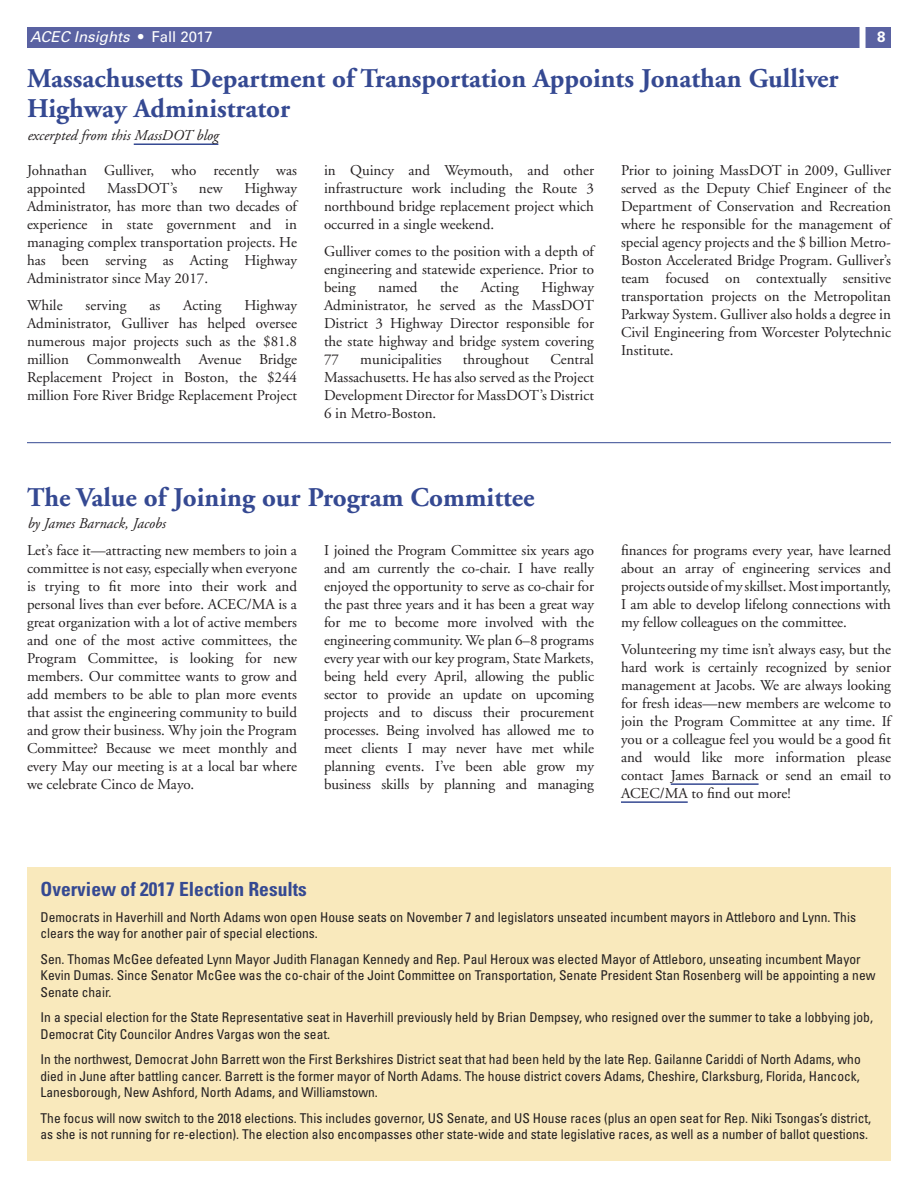
<style>
.page{position:relative;width:918px;height:1188px;background:#fff}
.page>*{position:absolute;margin:0;border:0;box-sizing:border-box;transform-origin:0 0}
._1-Head{font:700 27px/30px "Adobe Garamond";color:#354992}
._3-Subhead{font:700 condensed 19.5px "Univers";color:#354992}
._0-Text{font:15px/18px "Adobe Garamond";color:#231f20;text-align:justify}
._2-Byline{font:italic 15px "Adobe Garamond";color:#231f20}
.t1{font:italic 15px "Univers";color:#fff}
.t2{font:700 15px "Univers";color:#fff}
._7_Sidebar_Univers_C{font:condensed 13.5px/16.5px "Univers";color:#231f20}
.s1{font-style:normal}
</style>
<div class="page">
<div style="left:27px;top:27px;width:864px;height:21px;background:#5a62a2"></div>
<div style="left:860px;top:26px;width:6px;height:23px;background:#fff"></div>
<hr style="left:134px;top:143px;width:84px;height:2px;background:#354992">
<div style="left:27px;top:867px;width:864px;height:294px;background:#f9e9bc"></div>
<hr style="left:671px;top:783px;width:88px;height:2px;background:#354992">
<hr style="left:621px;top:801px;width:67px;height:2px;background:#354992">
<hr style="left:27px;top:442px;width:864px;height:1px;background:#354992">
<p class="t1" style="left:30px;top:28px;width:184px">ACEC Insights <span class="s1">• Fall 2017</span></p>
<p class="t2" style="left:877px;top:28px;width:10px">8</p>
<p class="_1-Head" style="left:27px;top:64px;width:813px">Massachusetts Department of Transportation Appoints Jonathan Gulliver<br>Highway Administrator</p>
<p class="_2-Byline" style="left:27px;top:127px;width:193px">excerpted from this MassDOT blog</p>
<p class="_0-Text" style="left:324px;top:162px;width:271px">in Quincy and Weymouth, and other infrastructure work including the Route 3 northbound bridge replacement project which occurred in a single weekend.</p>
<p class="_0-Text" style="left:324px;top:243px;width:271px">Gulliver comes to the position with a depth of engineering and statewide experience. Prior to being</p>
<p class="_0-Text" style="left:27px;top:162px;width:271px">Johnathan Gulliver, who recently was appointed</p>
<p class="_0-Text" style="left:621px;top:162px;width:272px">Prior to joining MassDOT in 2009, Gulliver served as the Deputy Chief Engineer of the Department of Conservation and Recreation where he responsible for the management of special agency projects and the $ billion Metro-Boston Accelerated Bridge Program. Gulliver’s team focused on contextually sensitive transportation projects on the Metropolitan Parkway System. Gulliver also holds a degree in Civil Engineering from Worcester Polytechnic Institute.</p>
<p class="_0-Text" style="left:27px;top:180px;width:271px;text-indent:217px">Highway Administrator, has more than two decades of experience in state government and in managing complex transportation projects. He has been serving as Acting Highway Administrator since May 2017.</p>
<p class="_0-Text" style="left:27px;top:297px;width:37px">While</p>
<p class="_0-Text" style="left:86px;top:297px;width:42px">serving</p>
<p class="_0-Text" style="left:149px;top:297px;width:12px">as</p>
<p class="_0-Text" style="left:183px;top:297px;width:40px">Acting</p>
<p class="_0-Text" style="left:107px;top:180px;width:72px">MassDOT’s</p>
<p class="_0-Text" style="left:199px;top:180px;width:25px">new</p>
<p class="_0-Text" style="left:324px;top:279px;width:272px;text-indent:217px">Highway Administrator, he served as the MassDOT District 3 Highway Director responsible for the state highway and bridge system covering 77</p>
<p class="_0-Text" style="left:378px;top:279px;width:41px">named</p>
<p class="_0-Text" style="left:440px;top:279px;width:20px">the</p>
<p class="_0-Text" style="left:481px;top:279px;width:40px">Acting</p>
<p class="_0-Text" style="left:27px;top:297px;width:272px;text-indent:217px">Highway Administrator, Gulliver has helped oversee numerous major projects such as the $81.8 million Commonwealth Avenue Bridge Replacement Project in Boston, the $244 million Fore River Bridge Replacement Project</p>
<p class="_0-Text" style="left:324px;top:351px;width:272px;text-indent:226px">Central Massachusetts. He has also served as the Project Development Director for MassDOT’s District 6 in Metro-Boston.</p>
<p class="_0-Text" style="left:360px;top:351px;width:83px">municipalities</p>
<p class="_0-Text" style="left:463px;top:351px;width:68px">throughout</p>
<p class="_1-Head" style="left:27px;top:483px;width:509px">The Value of Joining our Program Committee</p>
<p class="_2-Byline" style="left:27px;top:515px;width:140px">by James Barnack, Jacobs</p>
<p class="_0-Text" style="left:27px;top:541px;width:272px">Let’s face it—attracting new members to join a committee is not easy, especially when everyone is trying to fit more into their work and personal lives than ever before. ACEC/MA is a great organization with a lot of active members and one of the most active committees, the Program Committee, is looking for new members. Our committee wants to grow and add members to be able to plan more events that assist the engineering community to build and grow their business. Why join the Program Committee? Because we meet monthly and every May our meeting is at a local bar where we celebrate Cinco de Mayo.</p>
<p class="_0-Text" style="left:324px;top:541px;width:272px">I joined the Program Committee six years ago and am currently the co-chair. I have really enjoyed the opportunity to serve as co-chair for the past three years and it has been a great way for me to become more involved with the engineering community. We plan 6–8 programs every year with our key program, State Markets, being held every April, allowing the public sector to provide an update on upcoming projects and to discuss their procurement processes. Being involved has allowed me to meet clients I may never have met while planning events. I’ve been able grow my business skills by planning and managing</p>
<p class="_0-Text" style="left:621px;top:541px;width:272px">finances for programs every year, have learned about an array of engineering services and projects outside of my skillset. Most importantly, I am able to develop lifelong connections with my fellow colleagues on the committee.</p>
<p class="_0-Text" style="left:621px;top:640px;width:272px">Volunteering my time isn’t always easy, but the hard work is certainly recognized by senior management at Jacobs. We are always looking for fresh ideas—new members are welcome to join the Program Committee at any time. If you or a colleague feel you would be a good fit and would like more information please contact James Barnack or send an email to ACEC/MA to find out more!</p>
<p class="_3-Subhead" style="left:40px;top:877px;width:268px">Overview of 2017 Election Results</p>
<p class="_7_Sidebar_Univers_C" style="left:40px;top:909px;width:817px">Democrats in Haverhill and North Adams won open House seats on November 7 and legislators unseated incumbent mayors in Attleboro and Lynn. This clears the way for another pair of special elections.</p>
<p class="_7_Sidebar_Univers_C" style="left:40px;top:951px;width:837px">Sen. Thomas McGee defeated Lynn Mayor Judith Flanagan Kennedy and Rep. Paul Heroux was elected Mayor of Attleboro, unseating incumbent Mayor<br>Kevin Dumas. Since Senator McGee was the co-chair of the Joint Committee on Transportation, Senate President Stan Rosenberg will be appointing a new<br>Senate chair.</p>
<p class="_7_Sidebar_Univers_C" style="left:40px;top:1009px;width:834px">In a special election for the State Representative seat in Haverhill previously held by Brian Dempsey, who resigned over the summer to take a lobbying job,<br>Democrat City Councilor Andres Vargas won the seat.</p>
<p class="_7_Sidebar_Univers_C" style="left:40px;top:1051px;width:822px;text-align:justify">In the northwest, Democrat John Barrett won the First Berkshires District seat that had been held by the late Rep. Gailanne Cariddi of North Adams, who died in June after battling cancer. Barrett is the former mayor of North Adams. The house district covers Adams, Cheshire, Clarksburg, Florida, Hancock, Lanesborough, New Ashford, North Adams, and Williamstown.</p>
<p class="_7_Sidebar_Univers_C" style="left:40px;top:1110px;width:832px">The focus will now switch to the 2018 elections. This includes governor, US Senate, and US House races (plus an open seat for Rep. Niki Tsongas’s district, as she is not running for re-election). The election also encompasses other state-wide and state legislative races, as well as a number of ballot questions.</p>
</div>
